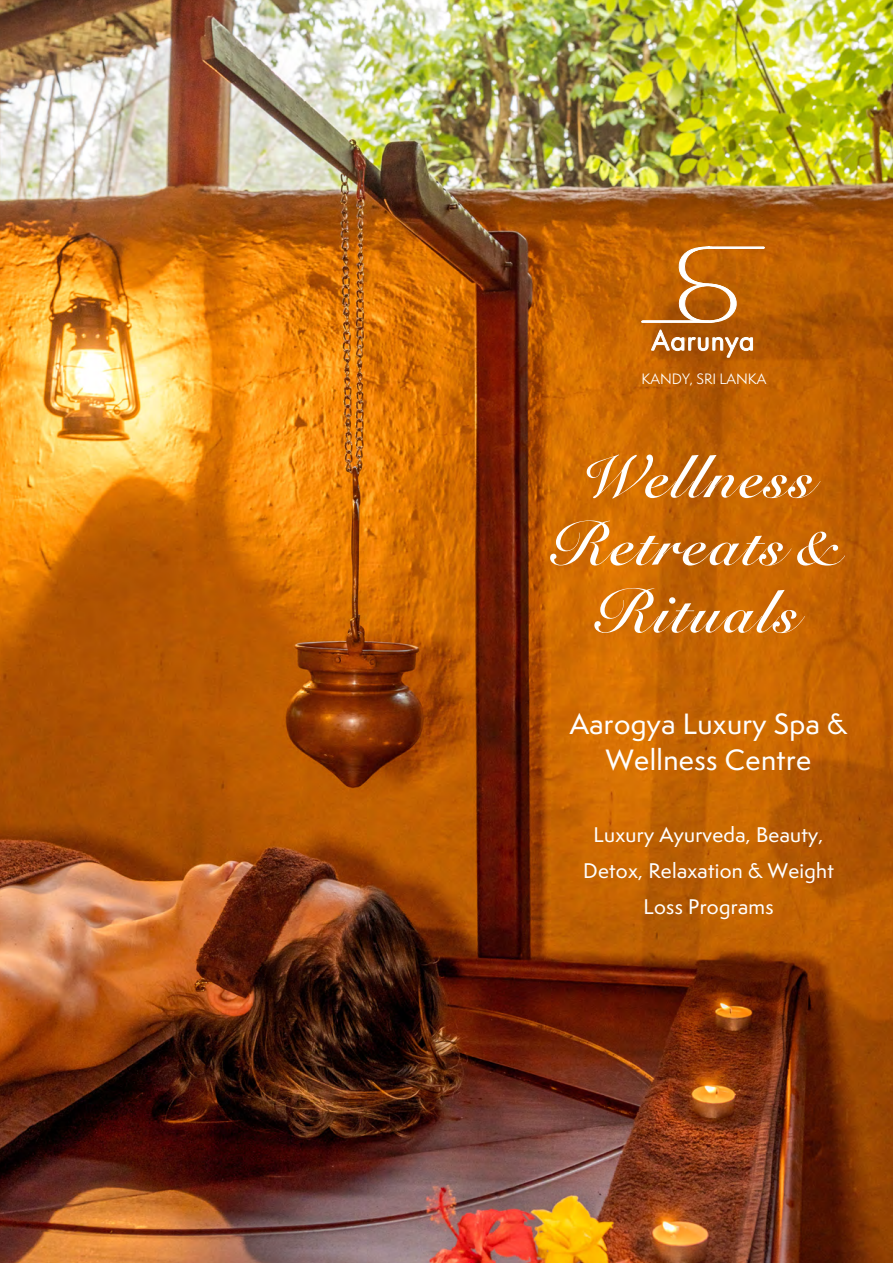
<style>
.page{position:relative;width:893px;height:1263px;background:#fff}
.page>*{position:absolute;margin:0;border:0;box-sizing:border-box;transform-origin:0 0}
.t1{font:700 63px/67.5px "Snell BT";letter-spacing:.02em;color:#fff;text-align:center}
.t2{font:500 27px/36px "Semplicita Pro";letter-spacing:.015em;color:#fff;text-align:center}
.t3{font:500 19.5px/36px "Semplicita Pro";letter-spacing:.015em;color:#fff;text-align:center}
.t4{font:13.8px "Semplicita Pro";color:#fff}
</style>
<div class="page">
<img style="left:0;top:0;width:893px;height:1263px">
<svg style="left:651px;top:330px;width:102px;height:27px"></svg>
<svg style="left:641px;top:247px;width:124px;height:75px;background:#c7731f"></svg>
<p class="t4" style="left:642px;top:369px;width:126px">KANDY, SRI LANKA</p>
<p class="t1" style="left:567px;top:443px;width:294px">Wellness<br>Retreats&amp;<br>Rituals</p>
<p class="t2" style="left:570px;top:706px;width:279px">Aarogya Luxury Spa &amp;<br>Wellness Centre</p>
<p class="t3" style="left:583px;top:817px;width:252px">Luxury Ayurveda, Beauty,<br>Detox, Relaxation &amp; Weight<br>Loss Programs</p>
</div>
